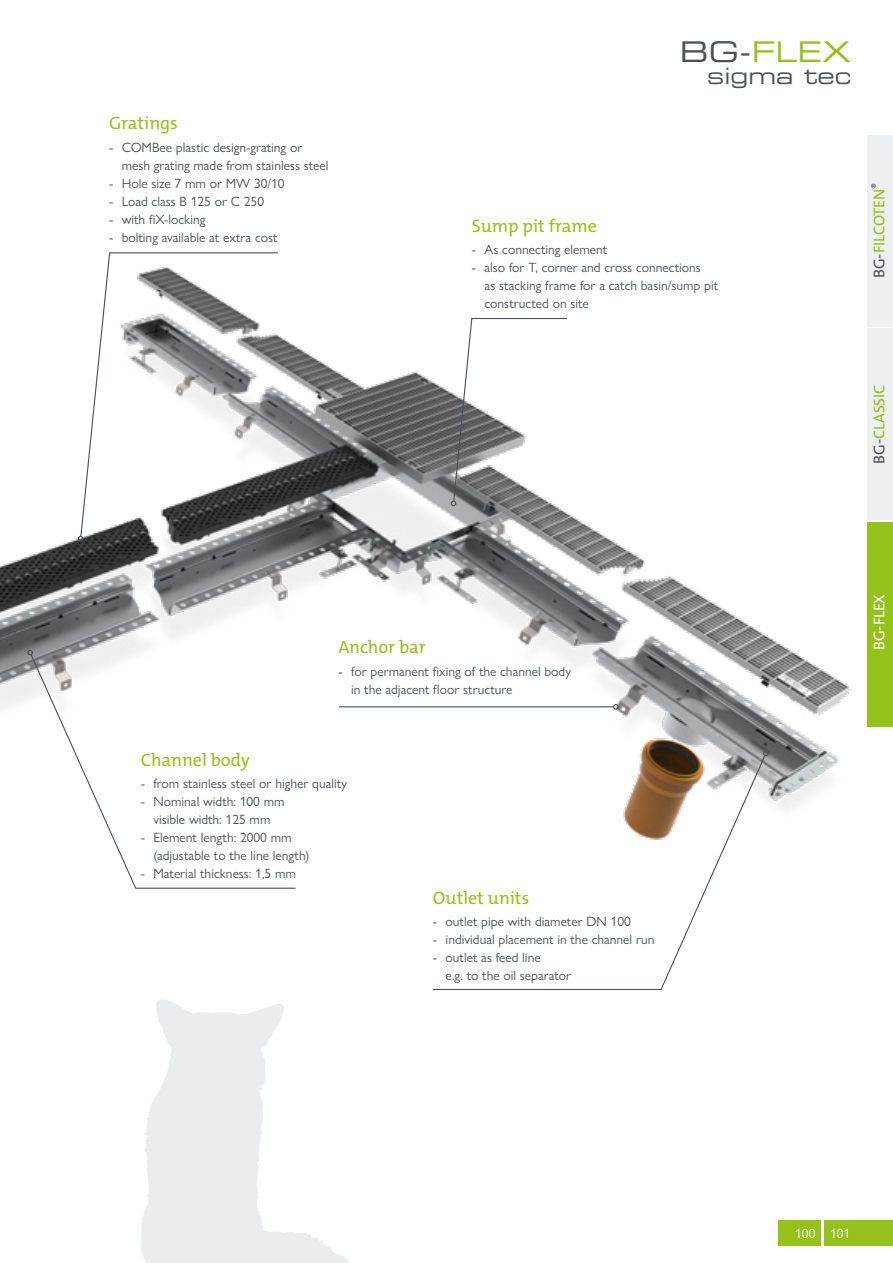
<style>
.page{position:relative;width:893px;height:1263px;background:#fff}
.page>*{position:absolute;margin:0;border:0;box-sizing:border-box;transform-origin:0 0}
.t1{font:28.5px "Eurostile LT Std Ex 2";color:#94c11a}
.t2{font:22.5px "Eurostile LT Std Ex 2";color:#4b5255}
.t3{font:18px "The Mix E2 s";color:#94c11a}
.t4{font:15.75px "The Mix E2 s";color:#94c11a}
.t5{font:15.75px "The Mix E2 s";color:#fff}
.t6{font:13.5px/18px "Gill Sans Nova";color:#4b5255}
.t7{font:13.5px "Gill Sans Nova";color:#fff}
.s1{color:#4b5255}
</style>
<div class="page">
<svg style="left:140px;top:1155px;width:208px;height:108px;fill:#eaeced"></svg>
<img style="left:0;top:326px;width:893px;height:829px">
<svg style="left:451px;top:317px;width:117px;height:189px"></svg>
<svg style="left:30px;top:653px;width:267px;height:236px"></svg>
<svg style="left:27px;top:650px;width:6px;height:5px"></svg>
<svg style="left:432px;top:754px;width:334px;height:236px"></svg>
<svg style="left:763px;top:750px;width:6px;height:6px"></svg>
<hr style="left:339px;top:706px;width:275px;height:1px;background:#4b5255">
<svg style="left:613px;top:704px;width:6px;height:6px"></svg>
<svg style="left:80px;top:252px;width:199px;height:285px"></svg>
<svg style="left:78px;top:536px;width:5px;height:5px"></svg>
<div style="left:778px;top:1220px;width:43px;height:26px;background:#94c11a"></div>
<div style="left:825px;top:1220px;width:68px;height:26px;background:#94c11a"></div>
<div style="left:867px;top:135px;width:26px;height:191px;background:#edeff0"></div>
<div style="left:867px;top:328px;width:26px;height:192px;background:#edeff0"></div>
<div style="left:867px;top:522px;width:26px;height:204px;background:#94c11a"></div>
<h3 class="t3" style="left:109px;top:112px;width:70px">Gratings</h3>
<p class="t6" style="left:122px;top:138px;width:208px;text-indent:-13px">- COMBee plastic design-grating or mesh grating made from stainless steel</p>
<p class="t6" style="left:109px;top:174px;width:177px">- Hole size 7 mm or MW 30/10</p>
<p class="t6" style="left:109px;top:192px;width:157px">- Load class B 125 or C 250</p>
<p class="t6" style="left:109px;top:210px;width:98px">- with fiX-locking</p>
<p class="t6" style="left:109px;top:228px;width:170px">- bolting available at extra cost</p>
<h1 class="t1" style="left:680px;top:32px;width:172px"><span class="s1">BG-</span>FLEX</h1>
<h2 class="t2" style="left:707px;top:60px;width:146px">sigma tec</h2>
<h3 class="t3" style="left:472px;top:214px;width:127px">Sump pit frame</h3>
<p class="t6" style="left:472px;top:241px;width:137px">- As connecting element</p>
<p class="t6" style="left:484px;top:259px;width:235px;text-indent:-13px">- also for T, corner and cross connections<br>as stacking frame for a catch basin/sump pit constructed on site</p>
<p class="t4" style="left:869px;top:278px;width:97px;rotate:-90deg"><span class="s1">BG-</span>FILCOTEN<sup>®</sup></p>
<p class="t4" style="left:869px;top:464px;width:81px;rotate:-90deg"><span class="s1">BG-</span>CLASSIC</p>
<h3 class="t3" style="left:338px;top:636px;width:89px">Anchor bar</h3>
<p class="t6" style="left:351px;top:662px;width:222px;text-indent:-13px">- for permanent fixing of the channel body in the adjacent floor structure</p>
<h3 class="t3" style="left:141px;top:748px;width:110px">Channel body</h3>
<p class="t6" style="left:141px;top:774px;width:208px">- from stainless steel or higher quality</p>
<p class="t6" style="left:141px;top:792px;width:145px;text-align:center">- Nominal width: 100 mm visible width: 125 mm</p>
<p class="t6" style="left:153px;top:828px;width:157px;text-indent:-13px">- Element length: 2000 mm (adjustable to the line length)</p>
<p class="t6" style="left:141px;top:864px;width:157px">- Material thickness: 1,5 mm</p>
<h3 class="t3" style="left:433px;top:886px;width:98px">Outlet units</h3>
<p class="t6" style="left:433px;top:913px;width:199px">- outlet pipe with diameter DN 100</p>
<p class="t6" style="left:433px;top:931px;width:223px">- individual placement in the channel run</p>
<p class="t6" style="left:446px;top:949px;width:127px;text-indent:-13px">- outlet as feed line<br>e.g. to the oil separator</p>
<p class="t5" style="left:869px;top:650px;width:58px;rotate:-90deg">BG-FLEX</p>
<p class="t7" style="left:795px;top:1225px;width:57px">100 101</p>
</div>
